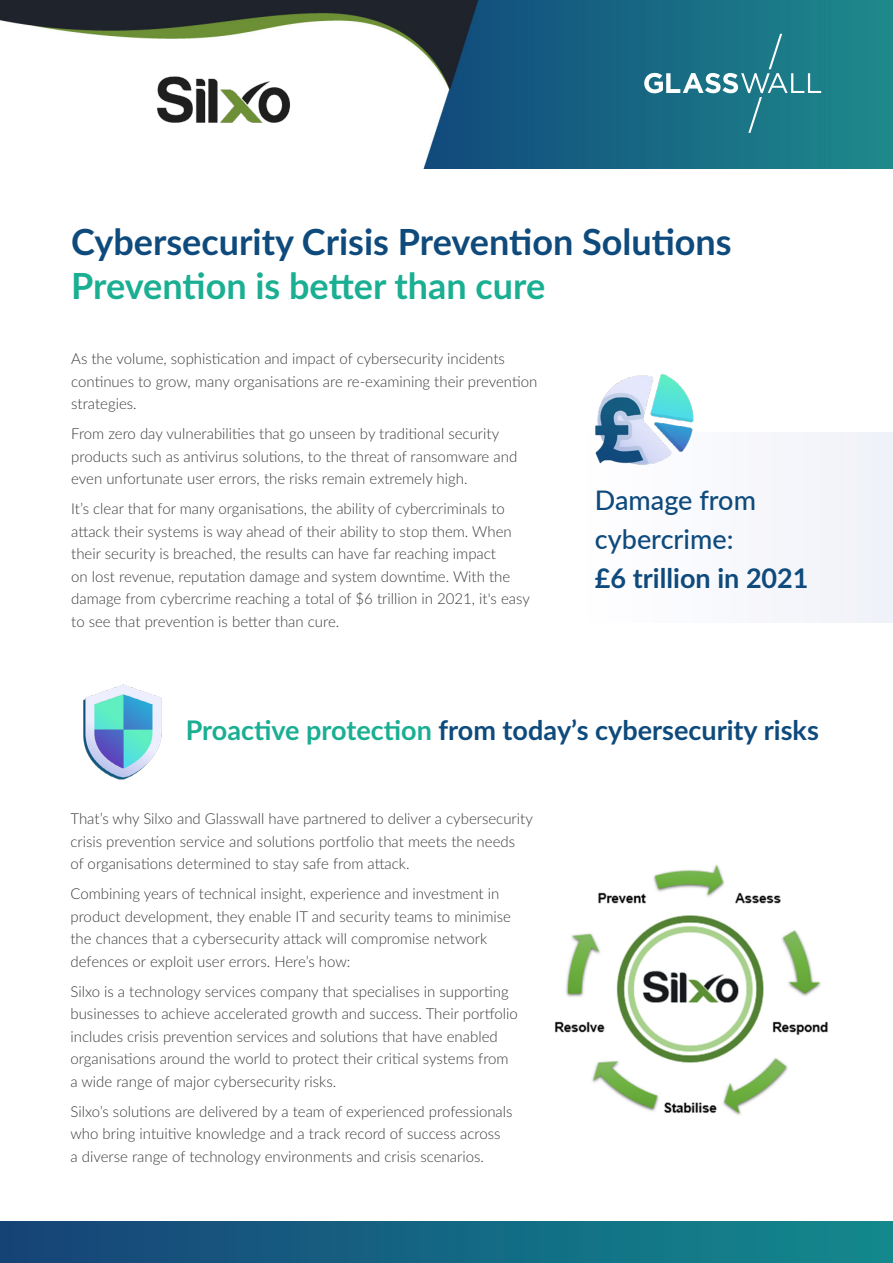
<style>
.page{position:relative;width:893px;height:1263px;background:#fff}
.page>*{position:absolute;margin:0;border:0;box-sizing:border-box;transform-origin:0 0}
.t1{font:700 36px "Lato";color:#0e4a7c}
.t2{font:700 36px "Lato";color:#1aaf92}
.t3{font:700 27px "Lato";color:#0e4a7c}
.t4{font:500 27px/39px "Lato";color:#0e4a7c}
.t5{font:300 15px/22.5px "Lato";color:#3c3c3b}
.s1{color:#1aaf92}
</style>
<div class="page">
<img style="left:554px;top:864px;width:274px;height:252px">
<img style="left:83px;top:684px;width:79px;height:96px">
<img style="left:0;top:0;width:893px;height:169px">
<svg style="left:644px;top:34px;width:177px;height:99px;background:#2c7e90"></svg>
<img style="left:148px;top:49px;width:150px;height:101px">
<div style="left:0;top:1221px;width:893px;height:42px;background:linear-gradient(to right,#174378,#128a8d)"></div>
<img style="left:595px;top:374px;width:113px;height:109px">
<h1 class="t1" style="left:71px;top:216px;width:662px">Cybersecurity Crisis Prevention Solutions</h1>
<h1 class="t2" style="left:71px;top:259px;width:476px">Prevention is better than cure</h1>
<p class="t5" style="left:71px;top:347px;width:468px">As the volume, sophistication and impact of cybersecurity incidents continues to grow, many organisations are re-examining their prevention strategies.</p>
<p class="t5" style="left:71px;top:422px;width:448px">From zero day vulnerabilities that go unseen by traditional security products such as antivirus solutions, to the threat of ransomware and even unfortunate user errors, the risks remain extremely high.</p>
<p class="t5" style="left:71px;top:497px;width:460px">It’s clear that for many organisations, the ability of cybercriminals to attack their systems is way ahead of their ability to stop them. When their security is breached, the results can have far reaching impact<br>on lost revenue, reputation damage and system downtime. With the damage from cybercrime reaching a total of $6 trillion in 2021, it's easy to see that prevention is better than cure.</p>
<h2 class="t4" style="left:595px;top:479px;width:163px">Damage from cybercrime:</h2>
<h2 class="t3" style="left:595px;top:558px;width:215px">£6 trillion in 2021</h2>
<h2 class="t3" style="left:186px;top:711px;width:635px"><span class="s1">Proactive protection</span> from today’s cybersecurity risks</h2>
<p class="t5" style="left:70px;top:807px;width:464px">That’s why Silxo and Glasswall have partnered to deliver a cybersecurity crisis prevention service and solutions portfolio that meets the needs<br>of organisations determined to stay safe from attack.</p>
<p class="t5" style="left:70px;top:882px;width:442px">Combining years of technical insight, experience and investment in product development, they enable IT and security teams to minimise the chances that a cybersecurity attack will compromise network defences or exploit user errors. Here’s how:</p>
<p class="t5" style="left:70px;top:980px;width:449px">Silxo is a technology services company that specialises in supporting businesses to achieve accelerated growth and success. Their portfolio includes crisis prevention services and solutions that have enabled organisations around the world to protect their critical systems from a wide range of major cybersecurity risks.</p>
<p class="t5" style="left:70px;top:1100px;width:444px">Silxo’s solutions are delivered by a team of experienced professionals who bring intuitive knowledge and a track record of success across<br>a diverse range of technology environments and crisis scenarios.</p>
</div>
